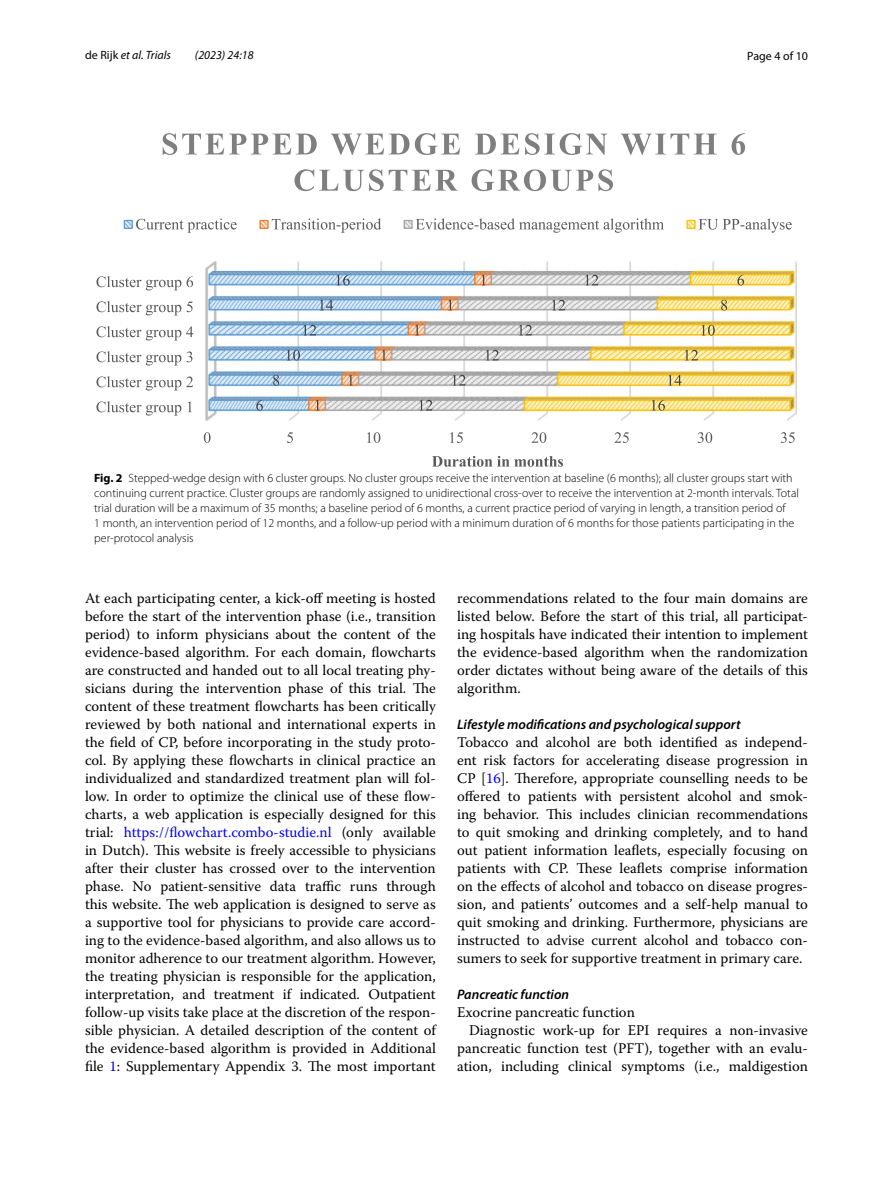
<style>
.page{position:relative;width:893px;height:1187px;background:#fff}
.page>*{position:absolute;margin:0;border:0;box-sizing:border-box;transform-origin:0 0}
.t1{font:14.7px/18px "Warnock Pro";color:#000;text-align:justify}
.t2{font:italic 600 13.8px "Myriad Pro";color:#000}
.t3{font:300 12px/15px "Myriad Pro";color:#000}
.t4{font:italic 12px "Myriad Pro";color:#000}
.t5{font:12px "Myriad Pro";color:#000}
.s1{font-style:normal}
.s2{font-weight:700}
.s3{color:#00f}
</style>
<div class="page">
<img style="left:126px;top:220px;width:671px;height:200px">
<svg style="left:204px;top:432px;width:7px;height:11px"></svg>
<svg style="left:287px;top:432px;width:6px;height:11px"></svg>
<svg style="left:367px;top:432px;width:13px;height:11px"></svg>
<svg style="left:450px;top:432px;width:13px;height:11px"></svg>
<svg style="left:531px;top:432px;width:15px;height:11px"></svg>
<svg style="left:614px;top:432px;width:15px;height:11px"></svg>
<svg style="left:698px;top:432px;width:14px;height:11px"></svg>
<svg style="left:781px;top:432px;width:14px;height:11px"></svg>
<svg style="left:96px;top:401px;width:96px;height:14px"></svg>
<svg style="left:96px;top:376px;width:97px;height:14px"></svg>
<svg style="left:96px;top:351px;width:96px;height:14px"></svg>
<svg style="left:96px;top:326px;width:97px;height:14px"></svg>
<svg style="left:96px;top:301px;width:97px;height:14px"></svg>
<svg style="left:96px;top:276px;width:97px;height:14px"></svg>
<svg style="left:256px;top:400px;width:7px;height:10px"></svg>
<svg style="left:273px;top:375px;width:6px;height:10px"></svg>
<svg style="left:287px;top:350px;width:13px;height:10px"></svg>
<svg style="left:303px;top:325px;width:13px;height:10px"></svg>
<svg style="left:320px;top:300px;width:13px;height:10px"></svg>
<svg style="left:336px;top:275px;width:14px;height:10px"></svg>
<svg style="left:315px;top:400px;width:5px;height:10px"></svg>
<svg style="left:349px;top:375px;width:4px;height:10px"></svg>
<svg style="left:382px;top:350px;width:4px;height:10px"></svg>
<svg style="left:415px;top:325px;width:4px;height:10px"></svg>
<svg style="left:448px;top:300px;width:4px;height:10px"></svg>
<svg style="left:481px;top:275px;width:4px;height:10px"></svg>
<svg style="left:419px;top:400px;width:14px;height:10px"></svg>
<svg style="left:452px;top:375px;width:14px;height:10px"></svg>
<svg style="left:486px;top:350px;width:13px;height:10px"></svg>
<svg style="left:519px;top:325px;width:13px;height:10px"></svg>
<svg style="left:552px;top:300px;width:13px;height:10px"></svg>
<svg style="left:585px;top:275px;width:13px;height:10px"></svg>
<svg style="left:652px;top:400px;width:13px;height:10px"></svg>
<svg style="left:668px;top:375px;width:14px;height:10px"></svg>
<svg style="left:685px;top:350px;width:13px;height:10px"></svg>
<svg style="left:701px;top:325px;width:14px;height:10px"></svg>
<svg style="left:721px;top:300px;width:6px;height:10px"></svg>
<svg style="left:737px;top:275px;width:7px;height:10px"></svg>
<svg style="left:432px;top:456px;width:131px;height:10px"></svg>
<svg style="left:163px;top:133px;width:582px;height:22px"></svg>
<svg style="left:294px;top:169px;width:319px;height:22px"></svg>
<div style="left:124px;top:220px;width:9px;height:9px;border:1px solid #5b9bd5"></div>
<svg style="left:136px;top:218px;width:101px;height:15px"></svg>
<div style="left:259px;top:220px;width:10px;height:9px;border:1px solid #ed7d31"></div>
<svg style="left:272px;top:218px;width:109px;height:15px"></svg>
<div style="left:404px;top:220px;width:9px;height:9px;border:1px solid #a5a5a5"></div>
<svg style="left:416px;top:218px;width:248px;height:15px"></svg>
<div style="left:686px;top:220px;width:10px;height:9px;border:1px solid #ffc000"></div>
<svg style="left:698px;top:218px;width:94px;height:15px"></svg>
<p class="t4" style="left:85px;top:48px;width:87px"><span class="s1">de Rijk</span> et al. Trials</p>
<p class="t4" style="left:195px;top:48px;width:60px">(2023) 24:18</p>
<p class="t5" style="left:747px;top:48px;width:62px">Page 4 of 10</p>
<p class="t3" style="left:94px;top:470px;width:706px"><span class="s2">Fig. 2</span> Stepped-wedge design with 6 cluster groups. No cluster groups receive the intervention at baseline (6 months); all cluster groups start with continuing current practice. Cluster groups are randomly assigned to unidirectional cross-over to receive the intervention at 2-month intervals. Total trial duration will be a maximum of 35 months; a baseline period of 6 months, a current practice period of varying in length, a transition period of<br>1 month, an intervention period of 12 months, and a follow-up period with a minimum duration of 6 months for those patients participating in the per-protocol analysis</p>
<p class="t1" style="left:85px;top:588px;width:352px">At each participating center, a kick-off meeting is hosted before the start of the intervention phase (i.e., transition period) to inform physicians about the content of the evidence-based algorithm. For each domain, flowcharts are constructed and handed out to all local treating phy&shy;sicians during the intervention phase of this trial. The content of these treatment flowcharts has been critically reviewed by both national and international experts in the field of CP, before incorporating in the study proto&shy;col. By applying these flowcharts in clinical practice an individualized and standardized treatment plan will fol&shy;low. In order to optimize the clinical use of these flow&shy;charts, a web application is especially designed for this trial: <span class="s3">https://flowchart.combo-studie.nl</span> (only available in Dutch). This website is freely accessible to physicians after their cluster has crossed over to the intervention phase. No patient-sensitive data traffic runs through this website. The web application is designed to serve as a supportive tool for physicians to provide care accord&shy;ing to the evidence-based algorithm, and also allows us to monitor adherence to our treatment algorithm. However, the treating physician is responsible for the application, interpretation, and treatment if indicated. Outpatient follow-up visits take place at the discretion of the respon&shy;sible physician. A detailed description of the content of the evidence-based algorithm is provided in Additional file <span class="s3">1</span>: Supplementary Appendix 3. The most important</p>
<p class="t1" style="left:457px;top:588px;width:352px">recommendations related to the four main domains are listed below. Before the start of this trial, all participat&shy;ing hospitals have indicated their intention to implement the evidence-based algorithm when the randomization order dictates without being aware of the details of this algorithm.</p>
<p class="t2" style="left:457px;top:715px;width:285px">Lifestyle modifications and psychological support</p>
<p class="t1" style="left:457px;top:732px;width:352px">Tobacco and alcohol are both identified as independ&shy;ent risk factors for accelerating disease progression in CP [<span class="s3">16</span>]. Therefore, appropriate counselling needs to be offered to patients with persistent alcohol and smok&shy;ing behavior. This includes clinician recommendations to quit smoking and drinking completely, and to hand out patient information leaflets, especially focusing on patients with CP. These leaflets comprise information on the effects of alcohol and tobacco on disease progres&shy;sion, and patients’ outcomes and a self-help manual to quit smoking and drinking. Furthermore, physicians are instructed to advise current alcohol and tobacco con&shy;sumers to seek for supportive treatment in primary care.</p>
<p class="t2" style="left:457px;top:985px;width:113px">Pancreatic function</p>
<p class="t1" style="left:457px;top:1002px;width:179px">Exocrine pancreatic function</p>
<p class="t1" style="left:469px;top:1020px;width:340px">Diagnostic work-up for EPI requires a non-invasive</p>
<p class="t1" style="left:457px;top:1038px;width:352px">pancreatic function test (PFT), together with an evalu-</p>
<p class="t1" style="left:457px;top:1056px;width:352px">ation, including clinical symptoms (i.e., maldigestion</p>
</div>
